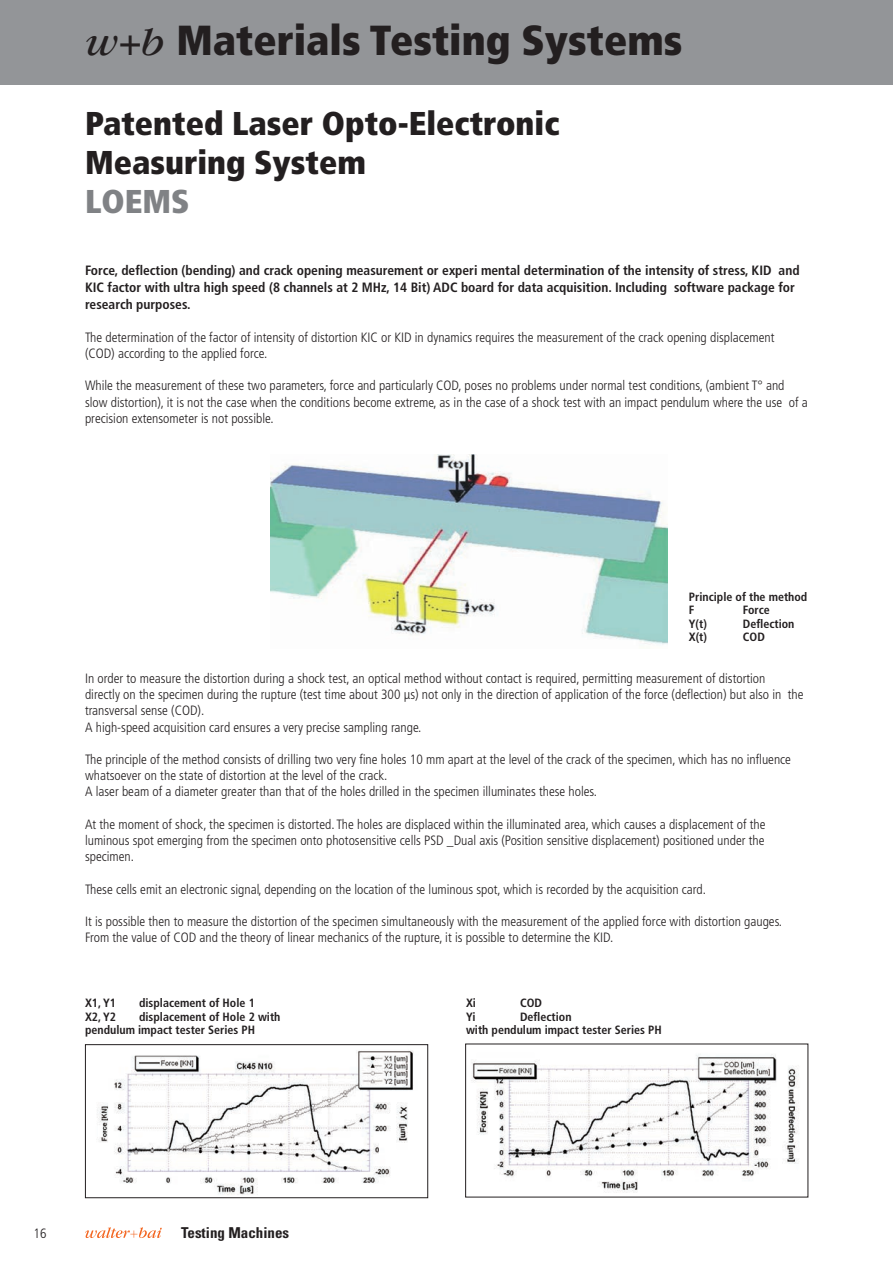
<style>
.page{position:relative;width:893px;height:1263px;background:#fff}
.page>*{position:absolute;margin:0;border:0;box-sizing:border-box;transform-origin:0 0}
.t1{font:900 condensed 42px "Frutiger LT Pro";color:#231f20}
.t2{font:900 condensed 33px/39px "Frutiger LT Pro";color:#231f20}
.t3{font:900 condensed 33px "Frutiger LT Pro";color:#808285}
.t4{font:700 condensed 15px "Univers LT Std";color:#231f20}
.t5{font:300 condensed 13.5px/16.2px "Frutiger LT Pro";color:#231f20}
.t6{font:700 condensed 13.5px/17px "Frutiger LT Pro";color:#231f20}
.t7{font:700 condensed 12px/13.5px "Frutiger LT Pro";color:#231f20}
.s1{font-family:"Garamond";font-weight:400;font-style:italic;font-stretch:normal}
.s2{font-family:"Garamond";font-weight:400;font-style:italic;font-stretch:normal;font-size:39px}
</style>
<div class="page">
<svg style="left:85px;top:1227px;width:77px;height:11px"></svg>
<div style="left:0;top:0;width:893px;height:85px;background:#939598"></div>
<img style="left:270px;top:454px;width:397px;height:191px">
<img style="left:97px;top:1050px;width:317px;height:145px">
<div style="left:85px;top:1044px;width:343px;height:154px;border:1px solid #231f20"></div>
<img style="left:471px;top:1054px;width:328px;height:139px">
<h1 class="t1" style="left:85px;top:15px;width:599px"><span class="s1">w</span><span class="s2">+</span><span class="s1">b</span> Materials Testing Systems</h1>
<h2 class="t2" style="left:85px;top:104px;width:476px">Patented Laser Opto-Electronic<br>Measuring System</h2>
<h2 class="t3" style="left:85px;top:182px;width:106px">LOEMS</h2>
<p class="t6" style="left:85px;top:262px;width:716px">Force, deflection (bending) and crack opening measurement or experi mental determination of the intensity of stress, KID and<br>KIC factor with ultra high speed (8 channels at 2 MHz, 14 Bit) ADC board for data acquisition. Including software package for research purposes.</p>
<p class="t5" style="left:85px;top:329px;width:691px">The determination of the factor of intensity of distortion KIC or KID in dynamics requires the measurement of the crack opening displacement (COD) according to the applied force.</p>
<p class="t5" style="left:85px;top:378px;width:724px">While the measurement of these two parameters, force and particularly COD, poses no problems under normal test conditions, (ambient T° and slow distortion), it is not the case when the conditions become extreme, as in the case of a shock test with an impact pendulum where the use of a precision extensometer is not possible.</p>
<p class="t7" style="left:689px;top:590px;width:120px">Principle of the method<br>F</p>
<p class="t7" style="left:743px;top:603px;width:28px">Force</p>
<p class="t7" style="left:689px;top:617px;width:19px">Y(t)</p>
<p class="t7" style="left:743px;top:617px;width:53px">Deflection</p>
<p class="t7" style="left:689px;top:630px;width:20px">X(t)</p>
<p class="t7" style="left:743px;top:630px;width:24px">COD</p>
<p class="t5" style="left:85px;top:670px;width:720px">In order to measure the distortion during a shock test, an optical method without contact is required, permitting measurement of distortion directly on the specimen during the rupture (test time about 300 µs) not only in the direction of application of the force (deflection) but also in the transversal sense (COD).<br>A high-speed acquisition card ensures a very precise sampling range.</p>
<p class="t5" style="left:85px;top:751px;width:707px">The principle of the method consists of drilling two very fine holes 10 mm apart at the level of the crack of the specimen, which has no influence whatsoever on the state of distortion at the level of the crack.<br>A laser beam of a diameter greater than that of the holes drilled in the specimen illuminates these holes.</p>
<p class="t5" style="left:85px;top:816px;width:682px;text-align:justify">At the moment of shock, the specimen is distorted. The holes are displaced within the illuminated area, which causes a displacement of the luminous spot emerging from the specimen onto photosensitive cells PSD _Dual axis (Position sensitive displacement) positioned under the specimen.</p>
<p class="t5" style="left:85px;top:881px;width:623px">These cells emit an electronic signal, depending on the location of the luminous spot, which is recorded by the acquisition card.</p>
<p class="t5" style="left:85px;top:913px;width:699px">It is possible then to measure the distortion of the specimen simultaneously with the measurement of the applied force with distortion gauges.<br>From the value of COD and the theory of linear mechanics of the rupture, it is possible to determine the KID.</p>
<p class="t7" style="left:85px;top:996px;width:33px">X1, Y1</p>
<p class="t7" style="left:139px;top:996px;width:117px">displacement of Hole 1</p>
<p class="t7" style="left:85px;top:1010px;width:33px">X2, Y2</p>
<p class="t7" style="left:85px;top:1011px;width:197px;line-height:12.9px;text-indent:54px">displacement of Hole 2 with pendulum impact tester Series PH</p>
<p class="t5" style="left:34px;top:1225px;width:14px">16</p>
<p class="t4" style="left:181px;top:1223px;width:110px">Testing Machines</p>
<p class="t7" style="left:466px;top:996px;width:12px">Xi</p>
<p class="t7" style="left:520px;top:996px;width:24px">COD</p>
<p class="t7" style="left:466px;top:1010px;width:11px">Yi</p>
<p class="t7" style="left:466px;top:1010px;width:197px;text-indent:54px">Deflection<br>with pendulum impact tester Series PH</p>
</div>
